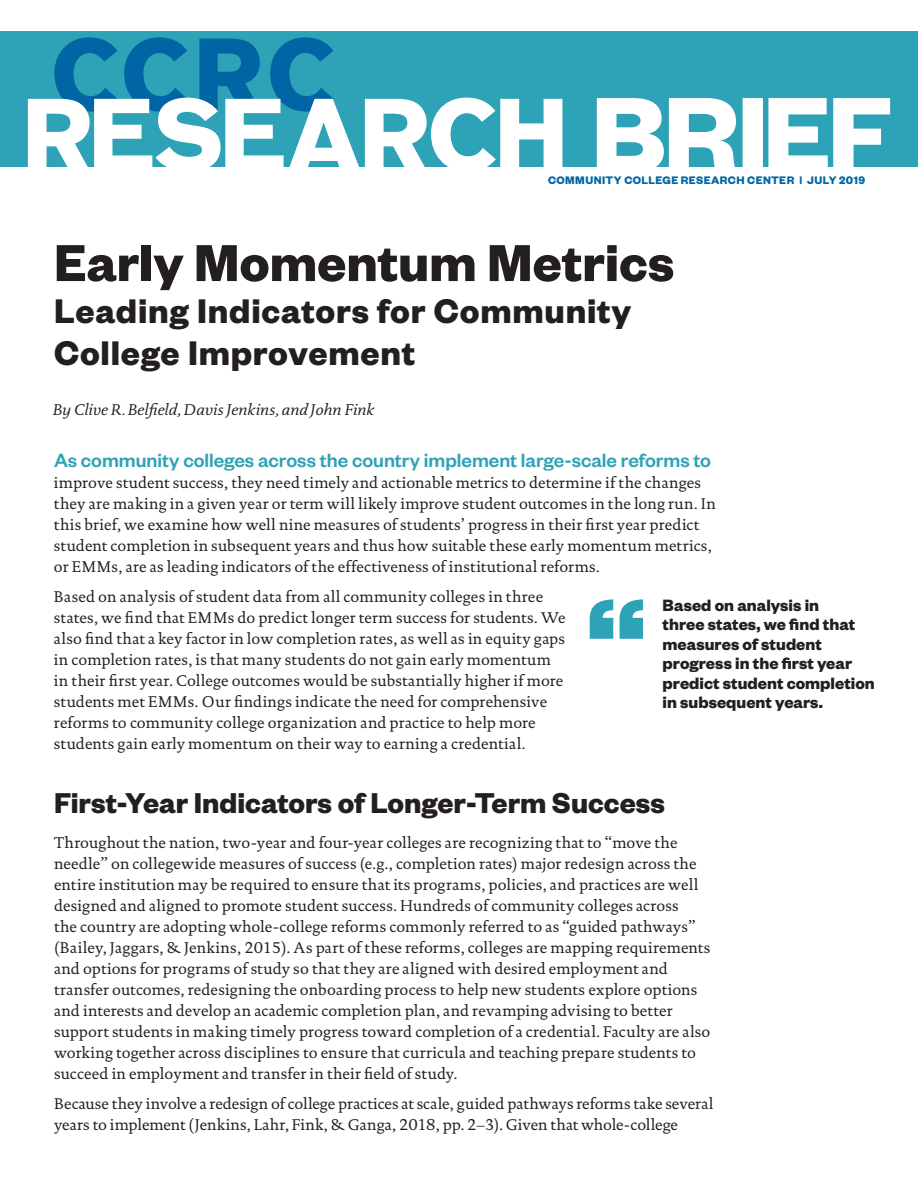
<style>
.page{position:relative;width:918px;height:1188px;background:#fff}
.page>*{position:absolute;margin:0;border:0;box-sizing:border-box;transform-origin:0 0}
.t1{font:700 57px "Founders Grotesk";color:#231f20}
.t2{font:700 37.5px/42px "Founders Grotesk";letter-spacing:.02em;color:#231f20}
.t3{font:700 31.5px "Founders Grotesk";color:#231f20}
.t4{font:500 21px "Founders Grotesk";color:#2ea2b6}
.t5{font:700 18px/19.5px "Founders Grotesk";color:#231f20}
.t6{font:15.75px/21px "DTL Documenta TOT";letter-spacing:.01em;color:#231f20}
.t7{font:italic 15.75px "DTL Documenta TOT";letter-spacing:.005em;color:#231f20}
.t8{font:700 12px "Founders Grotesk";letter-spacing:.04em;color:#0065a4}
</style>
<div class="page">
<div style="left:0;top:31px;width:918px;height:135px;background:#2ea2b6"></div>
<svg style="left:597px;top:98px;width:293px;height:69px"></svg>
<svg style="left:28px;top:37px;width:534px;height:130px"></svg>
<svg style="left:590px;top:599px;width:53px;height:40px"></svg>
<p class="t8" style="left:548px;top:173px;width:319px">COMMUNITY COLLEGE RESEARCH CENTER | JULY 2019</p>
<h1 class="t1" style="left:54px;top:226px;width:622px">Early Momentum Metrics</h1>
<h2 class="t2" style="left:54px;top:288px;width:579px">Leading Indicators for Community<br>College Improvement</h2>
<p class="t7" style="left:53px;top:401px;width:323px">By Clive R. Belfield, Davis Jenkins, and John Fink</p>
<h3 class="t4" style="left:54px;top:447px;width:659px">As community colleges across the country implement large-scale reforms to</h3>
<p class="t6" style="left:54px;top:472px;width:664px">improve student success, they need timely and actionable metrics to determine if the changes they are making in a given year or term will likely improve student outcomes in the long run. In this brief, we examine how well nine measures of students’ progress in their first year predict student completion in subsequent years and thus how suitable these early momentum metrics, or EMMs, are as leading indicators of the effectiveness of institutional reforms.</p>
<p class="t6" style="left:54px;top:586px;width:513px">Based on analysis of student data from all community colleges in three states, we find that EMMs do predict longer term success for students. We also find that a key factor in low completion rates, as well as in equity gaps in completion rates, is that many students do not gain early momentum in their first year. College outcomes would be substantially higher if more students met EMMs. Our findings indicate the need for comprehensive reforms to community college organization and practice to help more students gain early momentum on their way to earning a credential.</p>
<p class="t5" style="left:663px;top:594px;width:214px">Based on analysis in<br>three states, we find that measures of student progress in the first year predict student completion in subsequent years.</p>
<h3 class="t3" style="left:54px;top:783px;width:613px">First-Year Indicators of Longer-Term Success</h3>
<p class="t6" style="left:54px;top:832px;width:658px">Throughout the nation, two-year and four-year colleges are recognizing that to “move the needle” on collegewide measures of success (e.g., completion rates) major redesign across the entire institution may be required to ensure that its programs, policies, and practices are well designed and aligned to promote student success. Hundreds of community colleges across<br>the country are adopting whole-college reforms commonly referred to as “guided pathways” (Bailey, Jaggars, &amp; Jenkins, 2015). As part of these reforms, colleges are mapping requirements and options for programs of study so that they are aligned with desired employment and transfer outcomes, redesigning the onboarding process to help new students explore options and interests and develop an academic completion plan, and revamping advising to better support students in making timely progress toward completion of a credential. Faculty are also working together across disciplines to ensure that curricula and teaching prepare students to succeed in employment and transfer in their field of study.</p>
<p class="t6" style="left:54px;top:1093px;width:661px">Because they involve a redesign of college practices at scale, guided pathways reforms take several years to implement (Jenkins, Lahr, Fink, &amp; Ganga, 2018, pp. 2–3). Given that whole-college</p>
</div>
